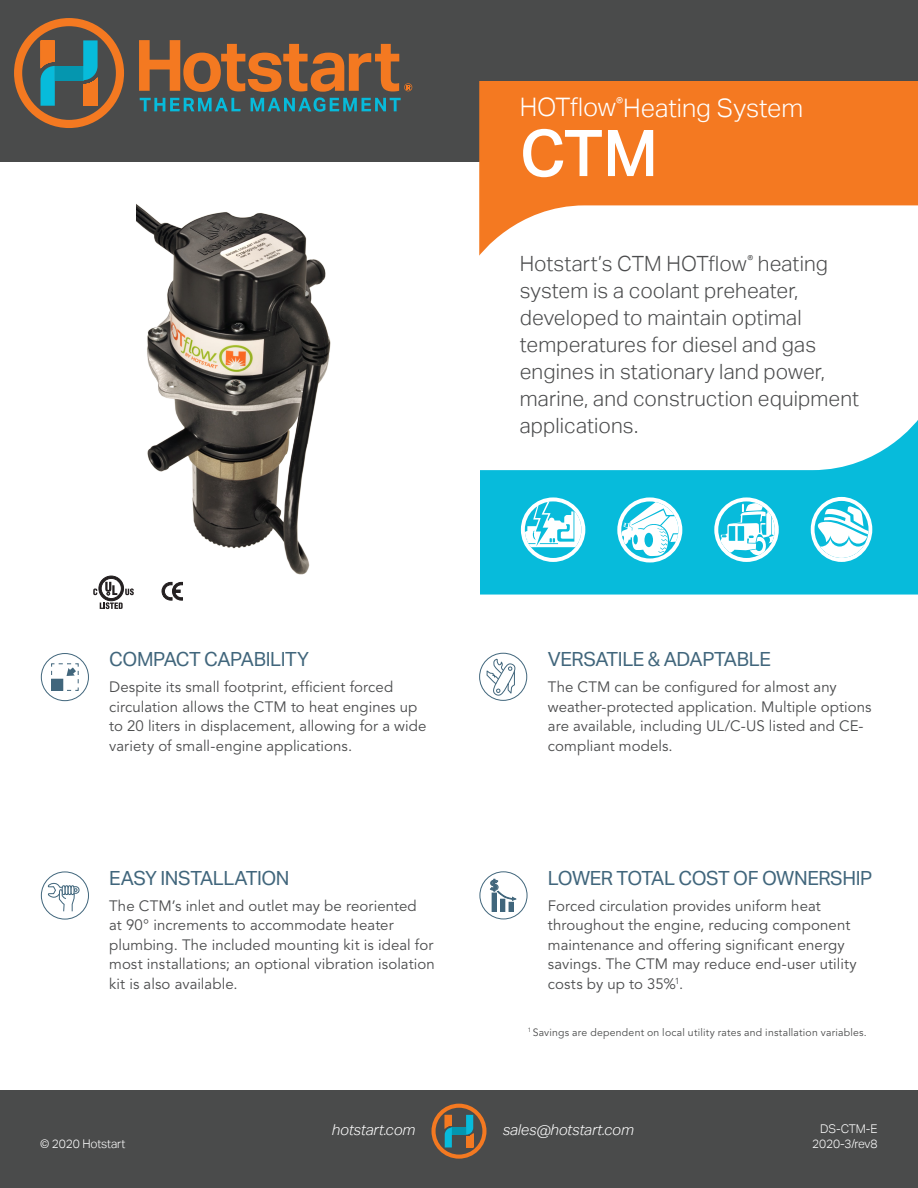
<style>
.page{position:relative;width:918px;height:1188px;background:#fff}
.page>*{position:absolute;margin:0;border:0;box-sizing:border-box;transform-origin:0 0}
.Banner_-_Product_Nam{font:500 64.5px "Aktiv Grotesk";color:#fff}
.Banner_-_Product_Fam{font:300 25.5px "Aktiv Grotesk";color:#fff}
.Banner_-_Product_Sum{font:300 21px/27px "Aktiv Grotesk";letter-spacing:.005em;color:#4b4c4d}
.Product_Features_-_H{font:19.5px "Aktiv Grotesk";letter-spacing:-.02em;color:#41667c}
.Product_Features_-_T{font:15px/19.5px "Avenir LT Std";letter-spacing:.005em;color:#4b4c4d}
.Footer_-_Email_Link{font:italic 300 15px "Aktiv Grotesk";letter-spacing:-.01em;color:#fff}
.Footer_-_Web_Link{font:italic 300 15px "Aktiv Grotesk";letter-spacing:-.01em;color:#fff}
.t1{font:900 13.8px "Avenir LT Std";color:#41667c}
.Footer_-_Document_No{font:300 12px "Aktiv Grotesk";letter-spacing:-.01em;color:#fff}
.Footer_-_Copyright{font:300 12px "Aktiv Grotesk";letter-spacing:-.01em;color:#fff}
.Body_-_Marketing_Dis{font:10.5px "Avenir LT Std";letter-spacing:.02em;color:#4b4c4c}
</style>
<div class="page">
<div style="left:479px;top:653px;width:48px;height:48px;border:1px solid #41667c;border-radius:50%"></div>
<svg style="left:486px;top:658px;width:32px;height:39px"></svg>
<div style="left:41px;top:871px;width:48px;height:49px;border:1px solid #41667c;border-radius:50%"></div>
<svg style="left:47px;top:876px;width:32px;height:44px"></svg>
<div style="left:41px;top:653px;width:48px;height:48px;border:1px solid #41667c;border-radius:50%"></div>
<svg style="left:51px;top:663px;width:28px;height:28px"></svg>
<div style="left:492px;top:893px;width:5px;height:19px;border:1px solid #41667c"></div>
<div style="left:500px;top:899px;width:5px;height:13px;border:1px solid #41667c"></div>
<div style="left:509px;top:902px;width:5px;height:10px;border:1px solid #41667c"></div>
<svg style="left:490px;top:879px;width:27px;height:32px"></svg>
<div style="left:479px;top:871px;width:49px;height:48px;border:1px solid #41667c;border-radius:50%"></div>
<svg style="left:162px;top:582px;width:21px;height:18px"></svg>
<img style="left:113px;top:204px;width:218px;height:372px">
<svg style="left:93px;top:589px;width:4px;height:7px"></svg>
<svg style="left:125px;top:588px;width:9px;height:7px"></svg>
<svg style="left:100px;top:602px;width:23px;height:7px"></svg>
<div style="left:99px;top:576px;width:25px;height:25px;background:#231f20;border-radius:50%"></div>
<div style="left:99px;top:576px;width:25px;height:25px;border:1px solid #231f20;border-radius:50%"></div>
<svg style="left:101px;top:578px;width:20px;height:21px"></svg>
<div style="left:101px;top:578px;width:20px;height:21px;border:1px solid #231f20;border-radius:50%"></div>
<svg style="left:105px;top:582px;width:12px;height:13px"></svg>
<div style="left:0;top:0;width:918px;height:162px;background:#4a4b4b"></div>
<div style="left:0;top:1091px;width:918px;height:97px;background:#4a4b4b"></div>
<svg style="left:14px;top:18px;width:398px;height:110px"></svg>
<svg style="left:431px;top:1104px;width:56px;height:55px"></svg>
<svg style="left:480px;top:420px;width:438px;height:175px;fill:#07bbdb"></svg>
<svg style="left:479px;top:81px;width:439px;height:175px;fill:#f47921"></svg>
<svg style="left:521px;top:497px;width:64px;height:65px"></svg>
<svg style="left:617px;top:497px;width:65px;height:65px"></svg>
<svg style="left:714px;top:497px;width:65px;height:65px"></svg>
<svg style="left:811px;top:497px;width:61px;height:65px"></svg>
<p class="Banner_-_Product_Fam" style="left:520px;top:93px;width:285px">HOTflow<sup>®</sup>Heating System</p>
<p class="Banner_-_Product_Nam" style="left:520px;top:116px;width:140px">CTM</p>
<p class="Banner_-_Product_Sum" style="left:520px;top:250px;width:341px">Hotstart’s CTM HOTflow<sup>®</sup> heating system is a coolant preheater, developed to maintain optimal temperatures for diesel and gas engines in stationary land power, marine, and construction equipment applications.</p>
<p class="Product_Features_-_H" style="left:109px;top:648px;width:202px">COMPACT CAPABILITY</p>
<p class="Product_Features_-_T" style="left:109px;top:678px;width:319px">Despite its small footprint, efficient forced circulation allows the CTM to heat engines up to 20 liters in displacement, allowing for a wide variety of small-engine applications.</p>
<p class="Product_Features_-_H" style="left:109px;top:867px;width:182px">EASY INSTALLATION</p>
<p class="Product_Features_-_T" style="left:109px;top:896px;width:327px">The CTM’s inlet and outlet may be reoriented<br>at 90° increments to accommodate heater plumbing. The included mounting kit is ideal for most installations; an optional vibration isolation kit is also available.</p>
<p class="Footer_-_Copyright" style="left:40px;top:1136px;width:87px">© 2020 Hotstart</p>
<p class="Footer_-_Web_Link" style="left:332px;top:1121px;width:85px">hotstart.com</p>
<p class="Product_Features_-_H" style="left:548px;top:648px;width:225px">VERSATILE &amp; ADAPTABLE</p>
<p class="Product_Features_-_T" style="left:548px;top:678px;width:325px">The CTM can be configured for almost any weather-protected application. Multiple options are available, including UL/C-US listed and CE&shy;compliant models.</p>
<p class="t1" style="left:490px;top:877px;width:10px">$</p>
<p class="Product_Features_-_H" style="left:548px;top:867px;width:326px">LOWER TOTAL COST OF OWNERSHIP</p>
<p class="Product_Features_-_T" style="left:548px;top:896px;width:310px">Forced circulation provides uniform heat throughout the engine, reducing component maintenance and offering significant energy savings. The CTM may reduce end-user utility costs by up to 35%<sup>1</sup>.</p>
<p class="Body_-_Marketing_Dis" style="left:528px;top:1026px;width:340px"><sup>1</sup> Savings are dependent on local utility rates and installation variables.</p>
<p class="Footer_-_Email_Link" style="left:503px;top:1121px;width:133px">sales@hotstart.com</p>
<p class="Footer_-_Document_No" style="left:820px;top:1121px;width:59px">DS-CTM-E</p>
<p class="Footer_-_Document_No" style="left:812px;top:1136px;width:67px">2020-3/rev8</p>
</div>
